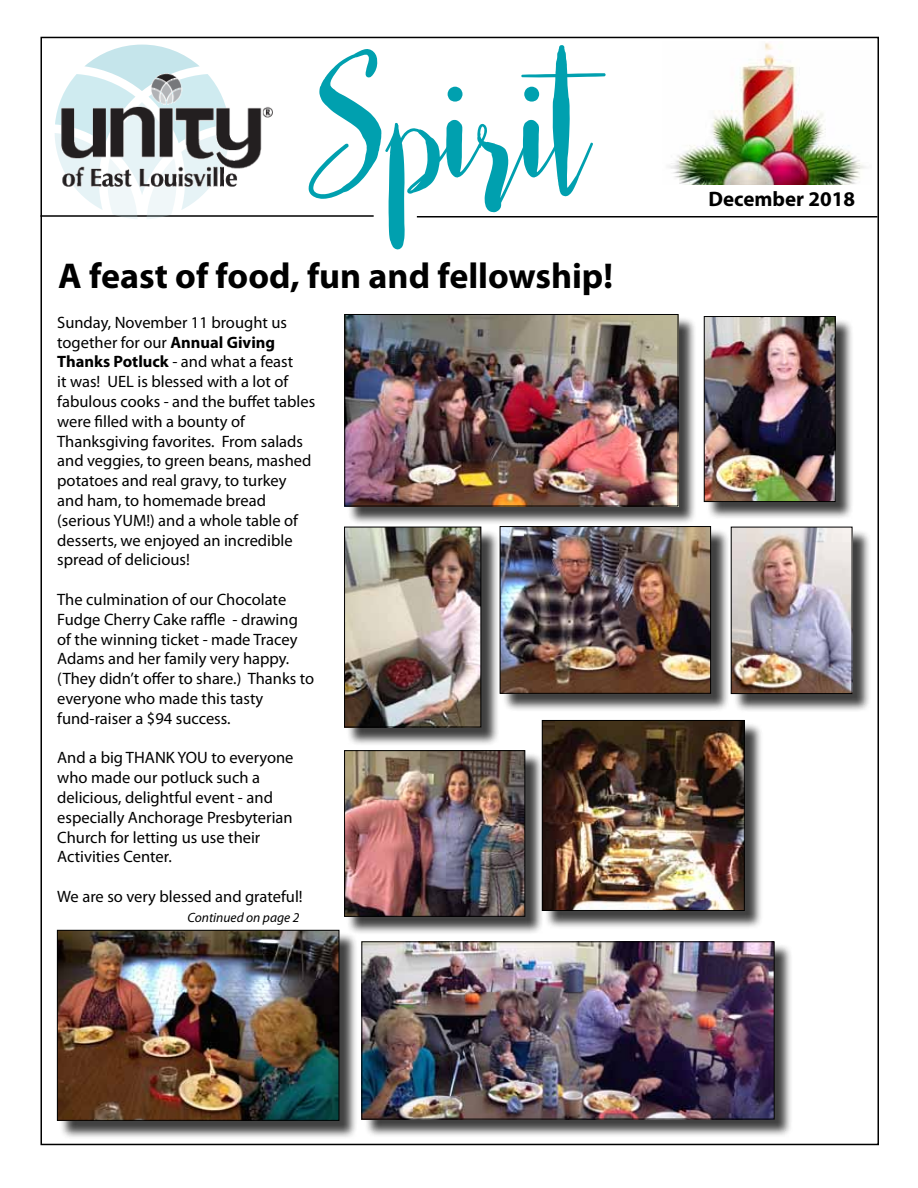
<style>
.page{position:relative;width:918px;height:1188px;background:#fff}
.page>*{position:absolute;margin:0;border:0;box-sizing:border-box;transform-origin:0 0}
.t1{font:700 210px "Casual Mark Script";color:#00a0af}
.t2{font:700 36px "Myriad Pro";color:#000}
.t3{font:700 21px "Myriad Pro";color:#000}
.t4{font:16.5px/19.8px "Myriad Pro";color:#000}
.t5{font:italic 13.5px "Myriad Pro";color:#000}
.s1{font-weight:700}
</style>
<div class="page">
<img style="left:669px;top:43px;width:197px;height:142px">
<hr style="left:40px;top:215px;width:334px;height:2px;background:#000">
<hr style="left:417px;top:216px;width:461px;height:2px;background:#000">
<svg style="left:55px;top:45px;width:175px;height:174px"></svg>
<img style="left:56px;top:65px;width:217px;height:127px">
<div style="left:347px;top:317px;width:350px;height:208px;background:#000;opacity:.75"></div>
<img style="left:347px;top:316px;width:329px;height:188px">
<div style="left:345px;top:314px;width:333px;height:192px;border:1px solid #000"></div>
<div style="left:544px;top:722px;width:219px;height:208px;background:#000;opacity:.75"></div>
<img style="left:544px;top:722px;width:199px;height:187px">
<div style="left:542px;top:720px;width:203px;height:191px;border:1px solid #000"></div>
<div style="left:706px;top:319px;width:148px;height:201px;background:#000;opacity:.75"></div>
<img style="left:706px;top:318px;width:127px;height:182px">
<div style="left:704px;top:316px;width:131px;height:186px;border:1px solid #000"></div>
<div style="left:59px;top:932px;width:299px;height:208px;background:#000;opacity:.75"></div>
<img style="left:59px;top:932px;width:278px;height:187px">
<div style="left:57px;top:930px;width:282px;height:191px;border:1px solid #000"></div>
<div style="left:502px;top:528px;width:228px;height:185px;background:#000;opacity:.75"></div>
<img style="left:502px;top:528px;width:207px;height:164px">
<div style="left:500px;top:526px;width:211px;height:168px;border:1px solid #000"></div>
<div style="left:346px;top:753px;width:198px;height:183px;background:#000;opacity:.75"></div>
<img style="left:346px;top:752px;width:177px;height:163px">
<div style="left:344px;top:750px;width:181px;height:167px;border:1px solid #000"></div>
<div style="left:346px;top:529px;width:154px;height:217px;background:#000;opacity:.75"></div>
<img style="left:346px;top:529px;width:133px;height:196px">
<div style="left:344px;top:527px;width:137px;height:200px;border:1px solid #000"></div>
<div style="left:364px;top:944px;width:429px;height:194px;background:#000;opacity:.75"></div>
<img style="left:363px;top:943px;width:410px;height:174px">
<div style="left:361px;top:941px;width:414px;height:178px;border:1px solid #000"></div>
<div style="left:733px;top:529px;width:138px;height:184px;background:#000;opacity:.75"></div>
<img style="left:733px;top:529px;width:117px;height:163px">
<div style="left:731px;top:527px;width:121px;height:167px;border:1px solid #000"></div>
<h1 class="t1" style="left:306px;top:-2px;width:285px">Spirit</h1>
<h2 class="t2" style="left:58px;top:253px;width:556px">A feast of food, fun and fellowship!</h2>
<p class="t4" style="left:57px;top:312px;width:259px">Sunday, November 11 brought us together for our <span class="s1">Annual Giving<br>Thanks Potluck</span> - and what a feast<br>it was! UEL is blessed with a lot of fabulous cooks - and the buffet tables were filled with a bounty of<br>Thanksgiving favorites. From salads and veggies, to green beans, mashed potatoes and real gravy, to turkey and ham, to homemade bread (serious YUM!) and a whole table of desserts, we enjoyed an incredible spread of delicious!</p>
<p class="t4" style="left:57px;top:589px;width:258px">The culmination of our Chocolate<br>Fudge Cherry Cake raffle - drawing of the winning ticket - made Tracey<br>Adams and her family very happy. (They didn’t offer to share.) Thanks to everyone who made this tasty fund-raiser a $94 success.</p>
<p class="t4" style="left:57px;top:748px;width:238px">And a big THANK YOU to everyone who made our potluck such a delicious, delightful event - and especially Anchorage Presbyterian<br>Church for letting us use their<br>Activities Center.</p>
<p class="t4" style="left:57px;top:886px;width:247px">We are so very blessed and grateful!</p>
<p class="t5" style="left:187px;top:909px;width:114px">Continued on page 2</p>
<p class="t3" style="left:708px;top:185px;width:148px">December 2018</p>
</div>
